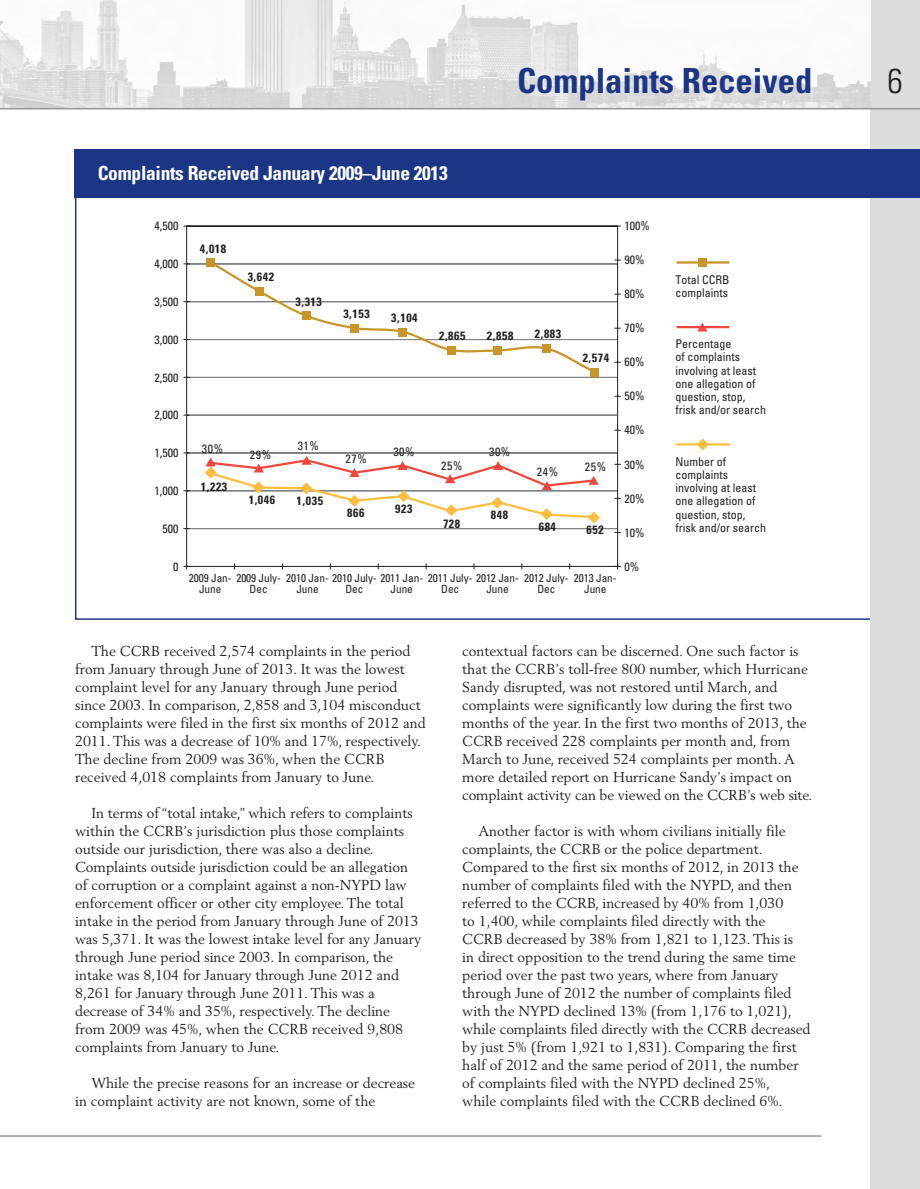
<style>
.page{position:relative;width:920px;height:1189px;background:#fff}
.page>*{position:absolute;margin:0;border:0;box-sizing:border-box;transform-origin:0 0}
.t1{font:700 condensed 34.5px "Univers";color:#1c3685}
.t2{font:300 condensed 34.5px "Univers";color:#231f20}
.t3{font:700 condensed 19.5px "Univers";letter-spacing:-.015em;color:#fff}
.t4{font:14.25px/18px "Berling";color:#231f20}
.t5{font:condensed 12px/13.2px "Univers";color:#231f20}
.t6{font:700 condensed 12px "Univers";letter-spacing:.05em;color:#231f20}
.t7{font:condensed 11.25px/10.9px "Univers";letter-spacing:-.005em;color:#231f20}
</style>
<div class="page">
<svg style="left:75px;top:197px;width:795px;height:422px"></svg>
<div style="left:870px;top:0;width:49px;height:1188px;background:#dcdddf"></div>
<img style="left:0;top:0;width:870px;height:108px">
<hr style="left:0;top:108px;width:919px;height:1px;background:#939598">
<hr style="left:0;top:1135px;width:821px;height:1px;background:#939598">
<div style="left:74px;top:149px;width:845px;height:48px;background:#1c3685"></div>
<div style="left:140px;top:206px;width:646px;height:406px;background:#fff"></div>
<hr style="left:186px;top:528px;width:431px;height:1px;background:#808285">
<hr style="left:186px;top:491px;width:431px;height:1px;background:#808285">
<hr style="left:186px;top:490px;width:431px;height:1px;background:#808285">
<hr style="left:186px;top:453px;width:431px;height:1px;background:#808285">
<hr style="left:186px;top:452px;width:431px;height:1px;background:#808285">
<hr style="left:186px;top:415px;width:431px;height:1px;background:#808285">
<hr style="left:186px;top:377px;width:431px;height:1px;background:#808285">
<hr style="left:186px;top:339px;width:431px;height:1px;background:#808285">
<hr style="left:186px;top:302px;width:431px;height:1px;background:#808285">
<hr style="left:186px;top:301px;width:431px;height:1px;background:#808285">
<hr style="left:186px;top:264px;width:431px;height:1px;background:#808285">
<hr style="left:186px;top:263px;width:431px;height:1px;background:#808285">
<hr style="left:186px;top:226px;width:431px;height:1px;background:#231f20">
<hr style="left:186px;top:226px;width:1px;height:340px;background:#231f20">
<hr style="left:186px;top:566px;width:431px;height:1px;background:#231f20">
<svg style="left:184px;top:563px;width:5px;height:6px"></svg>
<hr style="left:617px;top:226px;width:1px;height:340px;background:#231f20">
<svg style="left:614px;top:563px;width:6px;height:6px"></svg>
<hr style="left:676px;top:443px;width:53px;height:2px;background:#fdbd3f">
<hr style="left:676px;top:261px;width:53px;height:3px;background:#c9942a">
<svg style="left:696px;top:438px;width:12px;height:12px"></svg>
<hr style="left:676px;top:326px;width:53px;height:2px;background:#ef473c">
<div style="left:698px;top:258px;width:8px;height:9px;background:#c9942a"></div>
<svg style="left:208px;top:263px;width:389px;height:108px"></svg>
<div style="left:206px;top:258px;width:9px;height:8px;background:#c9942a"></div>
<div style="left:255px;top:287px;width:9px;height:8px;background:#c9942a"></div>
<div style="left:302px;top:311px;width:9px;height:9px;background:#c9942a"></div>
<div style="left:350px;top:324px;width:8px;height:8px;background:#c9942a"></div>
<div style="left:398px;top:328px;width:8px;height:8px;background:#c9942a"></div>
<div style="left:447px;top:346px;width:8px;height:8px;background:#c9942a"></div>
<div style="left:493px;top:346px;width:9px;height:9px;background:#c9942a"></div>
<div style="left:541px;top:344px;width:9px;height:9px;background:#c9942a"></div>
<div style="left:590px;top:368px;width:8px;height:8px;background:#c9942a"></div>
<svg style="left:205px;top:456px;width:394px;height:67px"></svg>
<svg style="left:697px;top:323px;width:10px;height:8px"></svg>
<h2 class="t3" style="left:98px;top:166px;width:351px">Complaints Received January 2009–June 2013</h2>
<p class="t5" style="left:154px;top:220px;width:25px">4,500</p>
<p class="t5" style="left:154px;top:258px;width:25px">4,000</p>
<p class="t5" style="left:154px;top:296px;width:25px">3,500</p>
<p class="t6" style="left:200px;top:244px;width:28px">4,018</p>
<p class="t6" style="left:247px;top:272px;width:28px">3,642</p>
<p class="t6" style="left:295px;top:297px;width:28px">3,313</p>
<h1 class="t1" style="left:517px;top:68px;width:296px">Complaints Received</h1>
<p class="t5" style="left:624px;top:220px;width:27px">100%</p>
<p class="t5" style="left:624px;top:254px;width:21px">90%</p>
<p class="t5" style="left:624px;top:288px;width:21px">80%</p>
<p class="t5" style="left:675px;top:274px;width:56px">Total CCRB complaints</p>
<p class="t5" style="left:154px;top:334px;width:25px">3,000</p>
<p class="t5" style="left:154px;top:371px;width:25px">2,500</p>
<p class="t5" style="left:154px;top:409px;width:25px">2,000</p>
<p class="t6" style="left:343px;top:309px;width:28px">3,153</p>
<p class="t6" style="left:391px;top:313px;width:28px">3,104</p>
<p class="t6" style="left:439px;top:331px;width:28px">2,865</p>
<p class="t6" style="left:487px;top:331px;width:28px">2,858</p>
<p class="t6" style="left:534px;top:330px;width:28px">2,883</p>
<p class="t6" style="left:582px;top:353px;width:28px">2,574</p>
<p class="t5" style="left:624px;top:322px;width:21px">70%</p>
<p class="t5" style="left:624px;top:356px;width:21px">60%</p>
<p class="t5" style="left:624px;top:390px;width:21px">50%</p>
<p class="t5" style="left:675px;top:338px;width:92px">Percentage<br>of complaints involving at least one allegation of question, stop, frisk and/or search</p>
<p class="t5" style="left:624px;top:424px;width:21px">40%</p>
<p class="t5" style="left:154px;top:447px;width:25px">1,500</p>
<p class="t5" style="left:202px;top:443px;width:23px">30%</p>
<p class="t5" style="left:250px;top:449px;width:23px">29%</p>
<p class="t5" style="left:297px;top:440px;width:23px">31%</p>
<p class="t5" style="left:345px;top:453px;width:23px">27%</p>
<p class="t5" style="left:393px;top:445px;width:23px">30%</p>
<p class="t5" style="left:441px;top:460px;width:23px">25%</p>
<p class="t5" style="left:489px;top:446px;width:23px">30%</p>
<p class="t5" style="left:537px;top:466px;width:23px">24%</p>
<p class="t5" style="left:584px;top:460px;width:23px">25%</p>
<p class="t5" style="left:624px;top:458px;width:21px">30%</p>
<p class="t5" style="left:154px;top:485px;width:25px">1,000</p>
<p class="t5" style="left:162px;top:523px;width:17px">500</p>
<p class="t6" style="left:201px;top:482px;width:28px">1,223</p>
<p class="t6" style="left:249px;top:495px;width:28px">1,046</p>
<p class="t6" style="left:296px;top:496px;width:28px">1,035</p>
<p class="t6" style="left:347px;top:509px;width:19px">866</p>
<p class="t6" style="left:395px;top:504px;width:19px">923</p>
<p class="t6" style="left:443px;top:519px;width:19px">728</p>
<p class="t6" style="left:490px;top:510px;width:19px">848</p>
<p class="t6" style="left:538px;top:522px;width:19px">684</p>
<p class="t6" style="left:586px;top:525px;width:19px">652</p>
<p class="t5" style="left:624px;top:492px;width:21px">20%</p>
<p class="t5" style="left:624px;top:526px;width:21px">10%</p>
<p class="t5" style="left:675px;top:455px;width:92px">Number of complaints involving at least one allegation of question, stop, frisk and/or search</p>
<p class="t5" style="left:173px;top:560px;width:7px">0</p>
<p class="t5" style="left:624px;top:560px;width:16px">0%</p>
<p class="t7" style="left:199px;top:573px;width:83px;text-indent:-10px">2009 Jan- 2009 July-<br>June</p>
<p class="t7" style="left:249px;top:584px;width:20px">Dec</p>
<p class="t7" style="left:296px;top:573px;width:224px;text-indent:-10px">2010 Jan- 2010 July- 2011 Jan- 2011 July- 2012 Jan-<br>June</p>
<p class="t7" style="left:345px;top:584px;width:20px">Dec</p>
<p class="t7" style="left:390px;top:584px;width:24px">June</p>
<p class="t7" style="left:441px;top:584px;width:20px">Dec</p>
<p class="t7" style="left:486px;top:584px;width:24px">June</p>
<p class="t7" style="left:524px;top:573px;width:46px;text-align:center">2012 July-<br>Dec</p>
<p class="t7" style="left:573px;top:573px;width:44px;text-align:center">2013 Jan-<br>June</p>
<p class="t4" style="left:75px;top:643px;width:352px;text-indent:16px">The CCRB received 2,574 complaints in the period from January through June of 2013. It was the lowest complaint level for any January through June period since 2003. In comparison, 2,858 and 3,104 misconduct complaints were filed in the first six months of 2012 and 2011. This was a decrease of 10% and 17%, respectively.<br>The decline from 2009 was 36%, when the CCRB received 4,018 complaints from January to June.</p>
<p class="t4" style="left:75px;top:805px;width:347px;text-indent:16px">In terms of “total intake,” which refers to complaints within the CCRB’s jurisdiction plus those complaints outside our jurisdiction, there was also a decline.<br>Complaints outside jurisdiction could be an allegation of corruption or a complaint against a non-NYPD law enforcement officer or other city employee. The total intake in the period from January through June of 2013 was 5,371. It was the lowest intake level for any January through June period since 2003. In comparison, the intake was 8,104 for January through June 2012 and 8,261 for January through June 2011. This was a decrease of 34% and 35%, respectively. The decline from 2009 was 45%, when the CCRB received 9,808 complaints from January to June.</p>
<p class="t4" style="left:75px;top:1075px;width:341px;text-indent:16px">While the precise reasons for an increase or decrease in complaint activity are not known, some of the</p>
<p class="t4" style="left:462px;top:643px;width:351px">contextual factors can be discerned. One such factor is that the CCRB’s toll-free 800 number, which Hurricane Sandy disrupted, was not restored until March, and complaints were significantly low during the first two months of the year. In the first two months of 2013, the CCRB received 228 complaints per month and, from March to June, received 524 complaints per month. A more detailed report on Hurricane Sandy’s impact on complaint activity can be viewed on the CCRB’s web site.</p>
<p class="t4" style="left:462px;top:823px;width:349px;text-indent:16px">Another factor is with whom civilians initially file complaints, the CCRB or the police department.<br>Compared to the first six months of 2012, in 2013 the number of complaints filed with the NYPD, and then referred to the CCRB, increased by 40% from 1,030<br>to 1,400, while complaints filed directly with the<br>CCRB decreased by 38% from 1,821 to 1,123. This is<br>in direct opposition to the trend during the same time period over the past two years, where from January through June of 2012 the number of complaints filed with the NYPD declined 13% (from 1,176 to 1,021), while complaints filed directly with the CCRB decreased by just 5% (from 1,921 to 1,831). Comparing the first half of 2012 and the same period of 2011, the number of complaints filed with the NYPD declined 25%,<br>while complaints filed with the CCRB declined 6%.</p>
<h1 class="t2" style="left:887px;top:68px;width:17px">6</h1>
</div>
